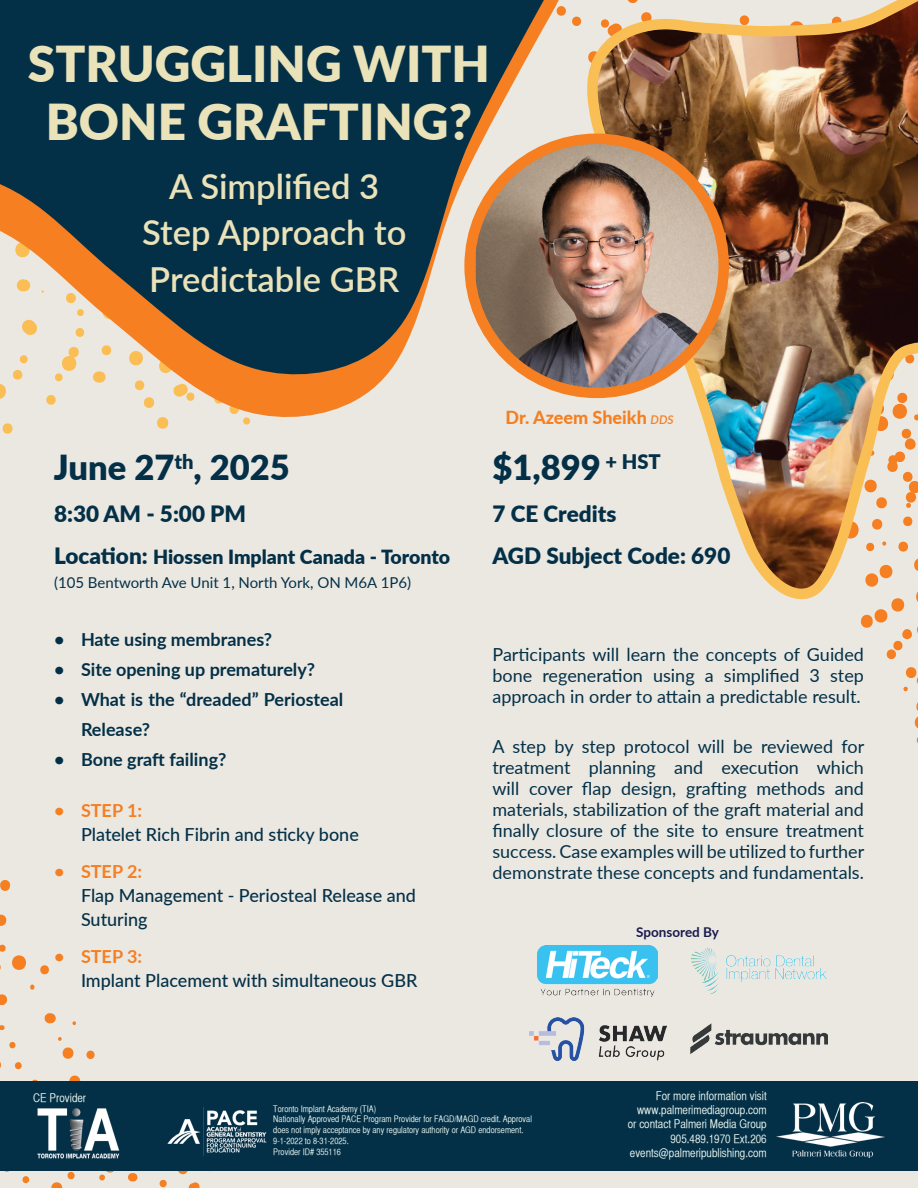
<style>
.page{position:relative;width:918px;height:1188px;background:#ebe8e2}
.page>*{position:absolute;margin:0;border:0;box-sizing:border-box;transform-origin:0 0}
.t1{font:900 49.5px/58.5px "Lato";color:#eae2b9;text-align:center}
.t2{font:600 34.5px/46.5px "Lato";color:#eae2b9;text-align:center}
.t3{font:900 34.5px "Lato";color:#043047}
.t4{font:900 22.5px/42px "Lato";color:#043047}
.t5{font:900 19.5px "Lato";color:#043047}
.t6{font:18px/21px "Lato";color:#043047;text-align:justify}
.t7{font:500 18px/24px "Lato";color:#043047}
.t8{font:700 18px/30px "Lato";color:#043047}
.t9{font:700 18px "Lato";color:#f57f21}
.t10{font:800 18px "Lato";color:#f57f21}
.t11{font:15px "Lato";color:#043047}
.t12{font:700 13.5px "Lato";color:#191a4c}
.t13{font:12px/14.4px "Helvetica CY Plain";color:#e9f6f0;text-align:right}
.t14{font:9px/10.8px "Helvetica CY Plain";color:#e9f6f0}
.s1{font-weight:600;font-style:italic;font-size:12px}
.s2{font-size:22.5px}
</style>
<div class="page">
<svg style="left:0;top:880px;width:211px;height:308px"></svg>
<div style="left:0;top:1081px;width:918px;height:90px;background:#043047"></div>
<img style="left:167px;top:1107px;width:100px;height:49px">
<img style="left:37px;top:1108px;width:83px;height:51px">
<img style="left:777px;top:1103px;width:108px;height:54px">
<img style="left:538px;top:946px;width:119px;height:51px">
<svg style="left:860px;top:605px;width:58px;height:138px"></svg>
<img style="left:575px;top:0;width:343px;height:605px">
<svg style="left:0;top:379px;width:575px;height:43px"></svg>
<svg style="left:0;top:0;width:584px;height:379px;background:#3d535b"></svg>
<img style="left:475px;top:143px;width:247px;height:247px">
<div style="left:464px;top:134px;width:265px;height:264px;border:10px solid #f57f21;border-radius:50%"></div>
<img style="left:691px;top:948px;width:136px;height:46px">
<img style="left:529px;top:1017px;width:137px;height:43px">
<img style="left:691px;top:1023px;width:137px;height:31px">
<h1 class="t1" style="left:28px;top:32px;width:464px">STRUGGLING WITH<br>BONE GRAFTING?</h1>
<h2 class="t2" style="left:142px;top:161px;width:266px">A Simplified 3<br>Step Approach to<br>Predictable GBR</h2>
<p class="t10" style="left:506px;top:404px;width:170px">Dr. Azeem Sheikh <span class="s1">DDS</span></p>
<h2 class="t3" style="left:54px;top:442px;width:237px">June 27<sup>th</sup>, 2025</h2>
<p class="t4" style="left:54px;top:492px;width:194px">8:30 AM - 5:00 PM</p>
<p class="t5" style="left:54px;top:542px;width:398px"><span class="s2">Location:</span> Hiossen Implant Canada - Toronto</p>
<p class="t11" style="left:54px;top:572px;width:359px">(105 Bentworth Ave Unit 1, North York, ON M6A 1P6)</p>
<p class="t8" style="left:54px;top:624px;width:220px">• Hate using membranes?</p>
<p class="t8" style="left:54px;top:654px;width:263px">• Site opening up prematurely?</p>
<p class="t8" style="left:81px;top:684px;width:264px;text-indent:-27px">• What is the “dreaded” Periosteal<br>Release?</p>
<p class="t8" style="left:54px;top:744px;width:174px">• Bone graft failing?</p>
<p class="t9" style="left:54px;top:797px;width:90px">• STEP 1:</p>
<p class="t7" style="left:81px;top:822px;width:279px">Platelet Rich Fibrin and sticky bone</p>
<p class="t9" style="left:54px;top:858px;width:90px">• STEP 2:</p>
<p class="t7" style="left:81px;top:882px;width:336px">Flap Management - Periosteal Release and<br>Suturing</p>
<p class="t9" style="left:54px;top:943px;width:90px">• STEP 3:</p>
<p class="t7" style="left:81px;top:967px;width:338px">Implant Placement with simultaneous GBR</p>
<h2 class="t3" style="left:492px;top:442px;width:170px">$1,899 <sup>+</sup> <sup>HST</sup></h2>
<p class="t4" style="left:492px;top:492px;width:239px">7 CE Credits<br>AGD Subject Code: 690</p>
<p class="t6" style="left:492px;top:643px;width:373px">Participants will learn the concepts of Guided bone regeneration using a simplified 3 step approach in order to attain a predictable result.</p>
<p class="t6" style="left:492px;top:735px;width:373px">A step by step protocol will be reviewed for treatment planning and execution which will cover flap design, grafting methods and materials, stabilization of the graft material and finally closure of the site to ensure treatment success. Case examples will be utilized to further demonstrate these concepts and fundamentals.</p>
<p class="t12" style="left:636px;top:922px;width:84px">Sponsored By</p>
<p class="t13" style="left:33px;top:1091px;width:55px">CE Provider</p>
<p class="t14" style="left:273px;top:1103px;width:260px">Toronto Implant Academy (TIA)<br>Nationally Approved PACE Program Provider for FAGD/MAGD credit. Approval does not imply acceptance by any regulatory authority or AGD endorsement.<br>9-1-2022 to 8-31-2025.<br>Provider ID# 355116</p>
<p class="t13" style="left:628px;top:1088px;width:140px">For more information visit www.palmerimediagroup.com or contact Palmeri Media Group<br>905.489.1970 Ext.206 events@palmeripublishing.com</p>
</div>
